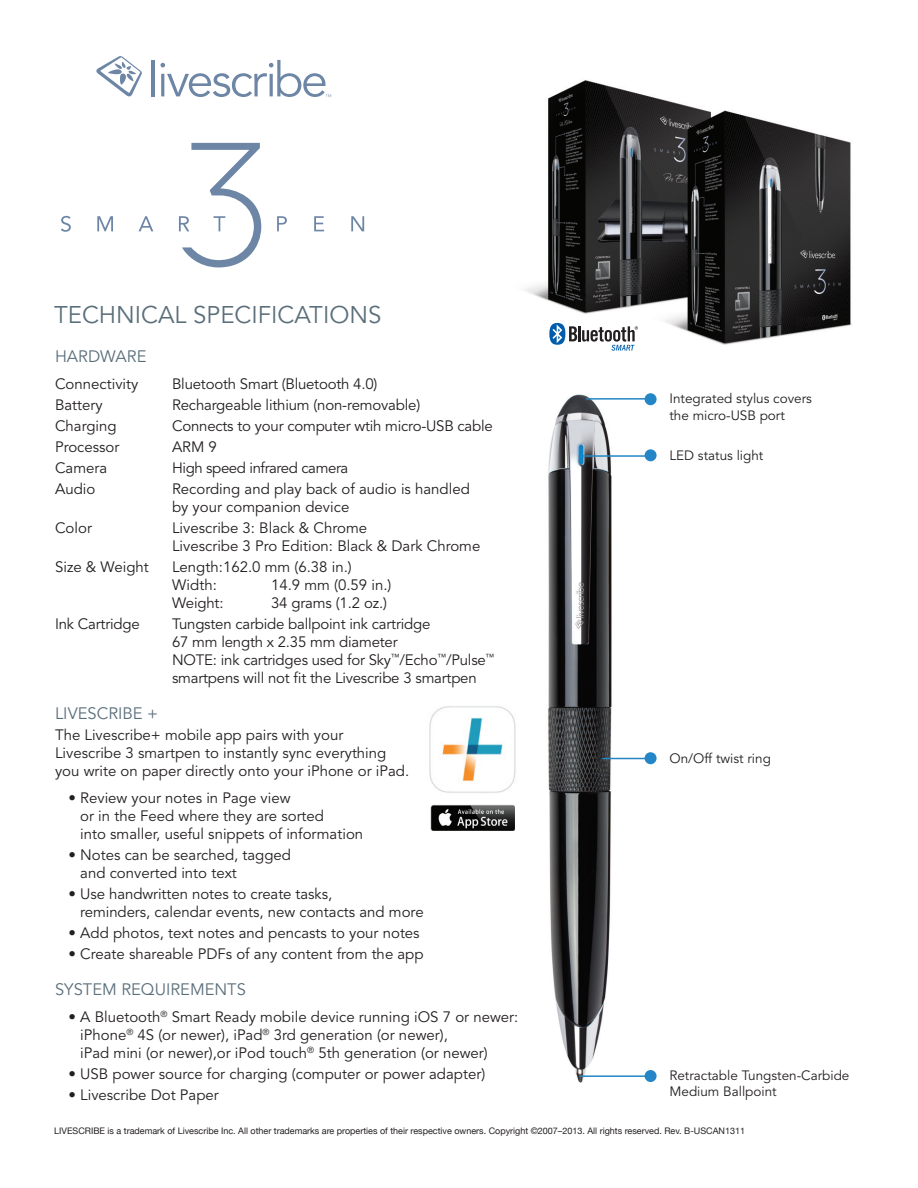
<style>
.page{position:relative;width:918px;height:1188px;background:#fff}
.page>*{position:absolute;margin:0;border:0;box-sizing:border-box;transform-origin:0 0}
.t1{font:24px "Avenir LT Std";color:#5b6f7b}
.t2{font:16.5px "Avenir LT Std";color:#5b6f7b}
.t3{font:15px/18px "Avenir LT Std";color:#231f20}
.t4{font:15px "Avenir LT Std";letter-spacing:-.025em;color:#231f20}
.t5{font:13.5px/16.2px "Avenir LT Std";color:#231f20}
.t6{font:9px "Helvetica Neue";color:#231f20}
</style>
<div class="page">
<img style="left:524px;top:80px;width:328px;height:265px">
<img style="left:548px;top:394px;width:69px;height:689px">
<div style="left:645px;top:393px;width:12px;height:12px;background:#2486c7;border-radius:50%"></div>
<div style="left:645px;top:449px;width:12px;height:12px;background:#2486c7;border-radius:50%"></div>
<div style="left:645px;top:752px;width:12px;height:12px;background:#2486c7;border-radius:50%"></div>
<div style="left:645px;top:1070px;width:12px;height:12px;background:#2486c7;border-radius:50%"></div>
<hr style="left:586px;top:398px;width:65px;height:2px;background:#2486c7">
<hr style="left:582px;top:455px;width:69px;height:2px;background:#2486c7">
<hr style="left:603px;top:758px;width:48px;height:1px;background:#2486c7">
<hr style="left:581px;top:1075px;width:67px;height:2px;background:#2486c7">
<svg style="left:61px;top:216px;width:10px;height:16px"></svg>
<svg style="left:97px;top:216px;width:16px;height:15px"></svg>
<svg style="left:139px;top:216px;width:14px;height:15px"></svg>
<svg style="left:179px;top:143px;width:82px;height:124px"></svg>
<svg style="left:277px;top:216px;width:10px;height:15px"></svg>
<svg style="left:314px;top:216px;width:10px;height:15px"></svg>
<svg style="left:351px;top:216px;width:13px;height:15px"></svg>
<hr style="left:152px;top:60px;width:3px;height:36px;background:#6e86a5">
<svg style="left:160px;top:60px;width:171px;height:37px"></svg>
<svg style="left:96px;top:56px;width:46px;height:40px"></svg>
<svg style="left:549px;top:323px;width:89px;height:28px"></svg>
<img style="left:429px;top:706px;width:87px;height:87px">
<img style="left:430px;top:805px;width:85px;height:26px">
<h1 class="t1" style="left:54px;top:301px;width:329px">TECHNICAL SPECIFICATIONS</h1>
<p class="t2" style="left:55px;top:347px;width:82px">Hardware</p>
<p class="t3" style="left:55px;top:376px;width:85px">Connectivity</p>
<p class="t3" style="left:172px;top:376px;width:207px">Bluetooth Smart (Bluetooth 4.0)</p>
<p class="t3" style="left:55px;top:397px;width:49px">Battery</p>
<p class="t3" style="left:172px;top:397px;width:250px">Rechargeable lithium (non-removable)</p>
<p class="t3" style="left:55px;top:418px;width:63px">Charging</p>
<p class="t3" style="left:172px;top:418px;width:322px">Connects to your computer wtih micro-USB cable</p>
<p class="t3" style="left:55px;top:439px;width:97px">Processor A</p>
<p class="t3" style="left:182px;top:439px;width:36px">RM 9</p>
<p class="t3" style="left:55px;top:460px;width:54px">Camera</p>
<p class="t4" style="left:172px;top:460px;width:178px">High speed infrared camera</p>
<p class="t3" style="left:55px;top:481px;width:42px">Audio</p>
<p class="t3" style="left:172px;top:481px;width:299px">Recording and play back of audio is handled by your companion device</p>
<p class="t3" style="left:55px;top:520px;width:38px">Color</p>
<p class="t3" style="left:172px;top:520px;width:310px">Livescribe 3: Black &amp; Chrome<br>Livescribe 3 Pro Edition: Black &amp; Dark Chrome</p>
<p class="t3" style="left:55px;top:559px;width:95px">Size &amp; Weight</p>
<p class="t3" style="left:172px;top:559px;width:181px">Length:162.0 mm (6.38 in.)<br>Width:</p>
<p class="t3" style="left:271px;top:577px;width:122px">14.9 mm (0.59 in.)</p>
<p class="t3" style="left:172px;top:595px;width:53px">Weight:</p>
<p class="t3" style="left:271px;top:595px;width:117px">34 grams (1.2 oz.)</p>
<p class="t3" style="left:55px;top:616px;width:86px">Ink Cartridge</p>
<p class="t3" style="left:172px;top:616px;width:324px">Tungsten carbide ballpoint ink cartridge<br>67 mm length x 2.35 mm diameter<br>NOTE: ink cartridges used for Sky<sup>™</sup>/Echo<sup>™</sup>/Pulse<sup>™ </sup>smartpens will not fit the Livescribe 3 smartpen</p>
<p class="t2" style="left:55px;top:704px;width:33px">Livescribe</p>
<p class="t2" style="left:147px;top:704px;width:12px">+</p>
<p class="t3" style="left:55px;top:727px;width:356px">The Livescribe+ mobile app pairs with your<br>Livescribe 3 smartpen to instantly sync everything you write on paper directly onto your iPhone or iPad.</p>
<p class="t3" style="left:80px;top:790px;width:284px;text-indent:-12px">• Review your notes in Page view<br>or in the Feed where they are sorted<br>into smaller, useful snippets of information</p>
<p class="t3" style="left:80px;top:847px;width:212px;text-indent:-12px">• Notes can be searched, tagged and converted into text</p>
<p class="t3" style="left:80px;top:886px;width:345px;text-indent:-12px">• Use handwritten notes to create tasks,<br>reminders, calendar events, new contacts and more</p>
<p class="t3" style="left:69px;top:925px;width:353px">• Add photos, text notes and pencasts to your notes</p>
<p class="t3" style="left:69px;top:946px;width:357px">• Create shareable PDFs of any content from the app</p>
<p class="t2" style="left:55px;top:980px;width:192px">SYSTEM REQUIREMENTS</p>
<p class="t3" style="left:80px;top:1009px;width:440px;text-indent:-12px">• A Bluetooth<sup>®</sup> Smart Ready mobile device running iOS 7 or newer: iPhone<sup>®</sup> 4S (or newer), iPad<sup>®</sup> 3rd generation (or newer),<br>iPad mini (or newer),or iPod touch<sup>®</sup> 5th generation (or newer)</p>
<p class="t3" style="left:69px;top:1066px;width:418px">• USB power source for charging (computer or power adapter)</p>
<p class="t3" style="left:69px;top:1087px;width:152px">• Livescribe Dot Paper</p>
<p class="t5" style="left:669px;top:391px;width:144px">Integrated stylus covers the micro-USB port</p>
<p class="t5" style="left:669px;top:448px;width:95px">LED status light</p>
<p class="t5" style="left:669px;top:751px;width:103px">On/Off twist ring</p>
<p class="t5" style="left:669px;top:1067px;width:181px">Retractable Tungsten-Carbide<br>Medium Ballpoint</p>
<p class="t6" style="left:54px;top:1124px;width:692px">LIVESCRIBE is a trademark of Livescribe Inc. All other trademarks are properties of their respective owners. Copyright ©2007–2013. All rights reserved. Rev. B-USCAN1311</p>
</div>
